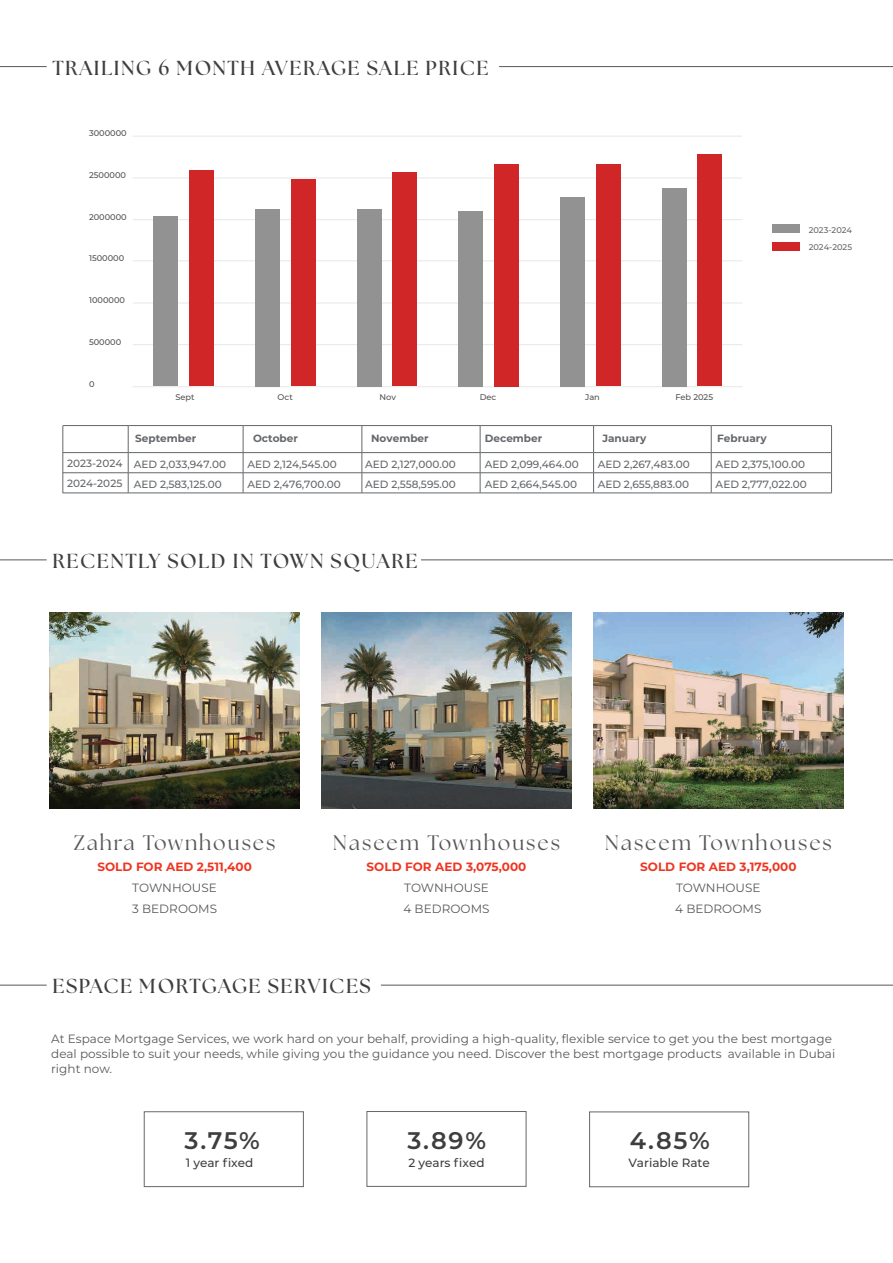
<style>
.page{position:relative;width:893px;height:1263px;background:#fff}
.page>*{position:absolute;margin:0;border:0;box-sizing:border-box;transform-origin:0 0}
.t1{font:600 24px "Montserrat";color:#3e3e3f}
.t2{font:21px "The Seasons";letter-spacing:.09em;color:#57585a}
.t3{font:700 20.25px "The Seasons";letter-spacing:.075em;color:#3e3e3f}
.t4{font:12px/21px "Montserrat";letter-spacing:.005em;color:#57585a}
.t5{font:700 12px "Montserrat";letter-spacing:.005em;color:#ef3622}
.t6{font:500 12px "Montserrat";color:#3e3e3f}
.t7{font:500 10.5px/20.1px "Montserrat";color:#64676a}
.t8{font:700 10.5px "Montserrat";color:#64676b}
.t9{font:500 8.25px "Montserrat";color:#535254}
.t10{font:500 8.25px "Montserrat";color:#545254}
.t11{font:500 8.25px "Montserrat";color:#64676a}
</style>
<div class="page">
<hr style="left:133px;top:302px;width:609px;height:2px;background:#e9eaea">
<hr style="left:133px;top:344px;width:609px;height:1px;background:#e9eaea">
<hr style="left:133px;top:260px;width:609px;height:1px;background:#e9eaea">
<hr style="left:133px;top:219px;width:609px;height:1px;background:#e9eaea">
<hr style="left:133px;top:177px;width:609px;height:1px;background:#e9eaea">
<hr style="left:63px;top:425px;width:65px;height:1px;background:#64676a">
<hr style="left:63px;top:426px;width:1px;height:67px;background:#64676a">
<hr style="left:128px;top:425px;width:115px;height:1px;background:#64676a">
<hr style="left:243px;top:425px;width:119px;height:1px;background:#64676a">
<hr style="left:362px;top:425px;width:118px;height:1px;background:#64676a">
<hr style="left:480px;top:425px;width:114px;height:1px;background:#64676a">
<hr style="left:594px;top:425px;width:117px;height:1px;background:#64676a">
<hr style="left:711px;top:425px;width:121px;height:1px;background:#64676a">
<hr style="left:63px;top:452px;width:65px;height:1px;background:#64676a">
<hr style="left:128px;top:452px;width:115px;height:1px;background:#64676a">
<hr style="left:243px;top:452px;width:119px;height:1px;background:#64676a">
<hr style="left:362px;top:452px;width:118px;height:1px;background:#64676a">
<hr style="left:480px;top:452px;width:114px;height:1px;background:#64676a">
<hr style="left:594px;top:452px;width:117px;height:1px;background:#64676a">
<hr style="left:711px;top:452px;width:121px;height:1px;background:#64676a">
<hr style="left:63px;top:472px;width:65px;height:1px;background:#64676a">
<hr style="left:128px;top:472px;width:115px;height:1px;background:#64676a">
<svg style="left:128px;top:426px;width:1px;height:67px"></svg>
<hr style="left:243px;top:472px;width:119px;height:1px;background:#64676a">
<svg style="left:243px;top:426px;width:1px;height:67px"></svg>
<hr style="left:362px;top:472px;width:118px;height:1px;background:#64676a">
<svg style="left:362px;top:426px;width:1px;height:67px"></svg>
<hr style="left:480px;top:472px;width:114px;height:1px;background:#64676a">
<svg style="left:480px;top:426px;width:1px;height:67px"></svg>
<hr style="left:594px;top:472px;width:117px;height:1px;background:#64676a">
<svg style="left:593px;top:426px;width:1px;height:67px"></svg>
<hr style="left:711px;top:472px;width:121px;height:1px;background:#64676a">
<svg style="left:711px;top:426px;width:1px;height:67px"></svg>
<svg style="left:831px;top:426px;width:1px;height:67px"></svg>
<hr style="left:63px;top:493px;width:65px;height:1px;background:#64676a">
<hr style="left:128px;top:493px;width:115px;height:1px;background:#64676a">
<hr style="left:243px;top:493px;width:119px;height:1px;background:#64676a">
<hr style="left:362px;top:493px;width:118px;height:1px;background:#64676a">
<hr style="left:480px;top:493px;width:114px;height:1px;background:#64676a">
<hr style="left:594px;top:493px;width:117px;height:1px;background:#64676a">
<hr style="left:711px;top:493px;width:121px;height:1px;background:#64676a">
<div style="left:772px;top:243px;width:27px;height:8px;background:#d02627"></div>
<div style="left:772px;top:224px;width:27px;height:9px;background:#929292"></div>
<hr style="left:133px;top:386px;width:610px;height:1px;background:#e9eaea">
<div style="left:189px;top:171px;width:25px;height:215px;background:#d02627"></div>
<div style="left:291px;top:180px;width:24px;height:206px;background:#d02627"></div>
<div style="left:392px;top:173px;width:25px;height:213px;background:#d02627"></div>
<div style="left:494px;top:164px;width:25px;height:222px;background:#d02627"></div>
<div style="left:596px;top:165px;width:25px;height:221px;background:#d02627"></div>
<div style="left:697px;top:154px;width:25px;height:232px;background:#d02627"></div>
<div style="left:153px;top:216px;width:25px;height:170px;background:#929292"></div>
<div style="left:255px;top:209px;width:25px;height:177px;background:#929292"></div>
<div style="left:357px;top:209px;width:25px;height:177px;background:#929292"></div>
<div style="left:458px;top:211px;width:25px;height:175px;background:#929292"></div>
<div style="left:560px;top:197px;width:25px;height:189px;background:#929292"></div>
<div style="left:662px;top:188px;width:25px;height:198px;background:#929292"></div>
<hr style="left:133px;top:136px;width:609px;height:1px;background:#e9eaea">
<hr style="left:0;top:66px;width:47px;height:1px;background:#57585a">
<hr style="left:499px;top:66px;width:394px;height:1px;background:#57585a">
<hr style="left:0;top:559px;width:47px;height:1px;background:#57585a">
<hr style="left:421px;top:559px;width:472px;height:1px;background:#57585a">
<hr style="left:0;top:985px;width:47px;height:1px;background:#57585a">
<hr style="left:381px;top:985px;width:512px;height:1px;background:#57585a">
<img style="left:594px;top:613px;width:249px;height:195px">
<img style="left:322px;top:613px;width:249px;height:195px">
<img style="left:50px;top:613px;width:249px;height:195px">
<div style="left:367px;top:1111px;width:159px;height:75px;border:1px solid #64676a"></div>
<div style="left:589px;top:1112px;width:160px;height:75px;border:1px solid #64676a"></div>
<div style="left:144px;top:1111px;width:160px;height:76px;border:1px solid #64676a"></div>
<h3 class="t3" style="left:52px;top:54px;width:438px">TRAILING 6 MONTH AVERAGE SALE PRICE</h3>
<p class="t9" style="left:89px;top:127px;width:39px">3000000</p>
<p class="t9" style="left:89px;top:169px;width:38px">2500000</p>
<p class="t9" style="left:89px;top:211px;width:39px">2000000</p>
<p class="t9" style="left:89px;top:253px;width:37px">1500000</p>
<p class="t9" style="left:89px;top:294px;width:38px">1000000</p>
<p class="t9" style="left:89px;top:336px;width:34px">500000</p>
<p class="t9" style="left:89px;top:378px;width:7px">0</p>
<p class="t10" style="left:175px;top:392px;width:21px">Sept</p>
<p class="t10" style="left:278px;top:391px;width:17px">Oct</p>
<p class="t10" style="left:380px;top:392px;width:18px">Nov</p>
<p class="t10" style="left:480px;top:391px;width:18px">Dec</p>
<p class="t10" style="left:585px;top:392px;width:16px">Jan</p>
<p class="t10" style="left:675px;top:392px;width:39px">Feb 2025</p>
<p class="t8" style="left:135px;top:430px;width:63px">September</p>
<p class="t8" style="left:253px;top:430px;width:46px">October</p>
<p class="t8" style="left:371px;top:430px;width:59px">November</p>
<p class="t8" style="left:485px;top:430px;width:59px">December</p>
<p class="t8" style="left:602px;top:430px;width:45px">January</p>
<p class="t8" style="left:717px;top:430px;width:51px">February</p>
<p class="t11" style="left:809px;top:224px;width:45px">2023-2024</p>
<p class="t11" style="left:809px;top:241px;width:45px">2024-2025</p>
<p class="t7" style="left:67px;top:453px;width:57px">2023-2024<br>2024-2025</p>
<p class="t7" style="left:134px;top:454px;width:94px">AED 2,033,947.00</p>
<p class="t7" style="left:247px;top:454px;width:91px">AED 2,124,545.00</p>
<p class="t7" style="left:365px;top:454px;width:92px">AED 2,127,000.00</p>
<p class="t7" style="left:134px;top:474px;width:90px">AED 2,583,125.00</p>
<p class="t7" style="left:247px;top:474px;width:95px">AED 2,476,700.00</p>
<p class="t7" style="left:365px;top:474px;width:92px">AED 2,558,595.00</p>
<h3 class="t3" style="left:52px;top:547px;width:367px">RECENTLY SOLD IN TOWN SQUARE</h3>
<p class="t7" style="left:485px;top:454px;width:95px">AED 2,099,464.00<br>AED 2,664,545.00</p>
<p class="t7" style="left:598px;top:454px;width:93px">AED 2,267,483.00<br>AED 2,655,883.00</p>
<p class="t7" style="left:716px;top:454px;width:93px">AED 2,375,100.00<br>AED 2,777,022.00</p>
<h2 class="t2" style="left:74px;top:829px;width:203px">Zahra Townhouses</h2>
<p class="t5" style="left:97px;top:858px;width:156px">SOLD FOR AED 2,511,400</p>
<p class="t4" style="left:132px;top:877px;width:86px">TOWNHOUSE<br>3 BEDROOMS</p>
<h2 class="t2" style="left:333px;top:829px;width:229px">Naseem Townhouses</h2>
<p class="t5" style="left:367px;top:858px;width:161px">SOLD FOR AED 3,075,000</p>
<p class="t4" style="left:403px;top:877px;width:88px">TOWNHOUSE<br>4 BEDROOMS</p>
<h3 class="t3" style="left:52px;top:973px;width:320px">ESPACE MORTGAGE SERVICES</h3>
<h2 class="t2" style="left:605px;top:829px;width:229px">Naseem Townhouses</h2>
<p class="t5" style="left:640px;top:858px;width:158px">SOLD FOR AED 3,175,000</p>
<p class="t4" style="left:675px;top:877px;width:88px">TOWNHOUSE<br>4 BEDROOMS</p>
<p class="t4" style="left:51px;top:1031px;width:786px;line-height:15px">At Espace Mortgage Services, we work hard on your behalf, providing a high-quality, flexible service to get you the best mortgage deal possible to suit your needs, while giving you the guidance you need. Discover the best mortgage products available in Dubai right now.</p>
<h1 class="t1" style="left:185px;top:1123px;width:77px">3.75%</h1>
<p class="t6" style="left:186px;top:1154px;width:69px">1 year fixed</p>
<h1 class="t1" style="left:407px;top:1123px;width:80px">3.89%</h1>
<p class="t6" style="left:408px;top:1154px;width:78px">2 years fixed</p>
<h1 class="t1" style="left:630px;top:1123px;width:82px">4.85%</h1>
<p class="t6" style="left:628px;top:1154px;width:83px">Variable Rate</p>
</div>
